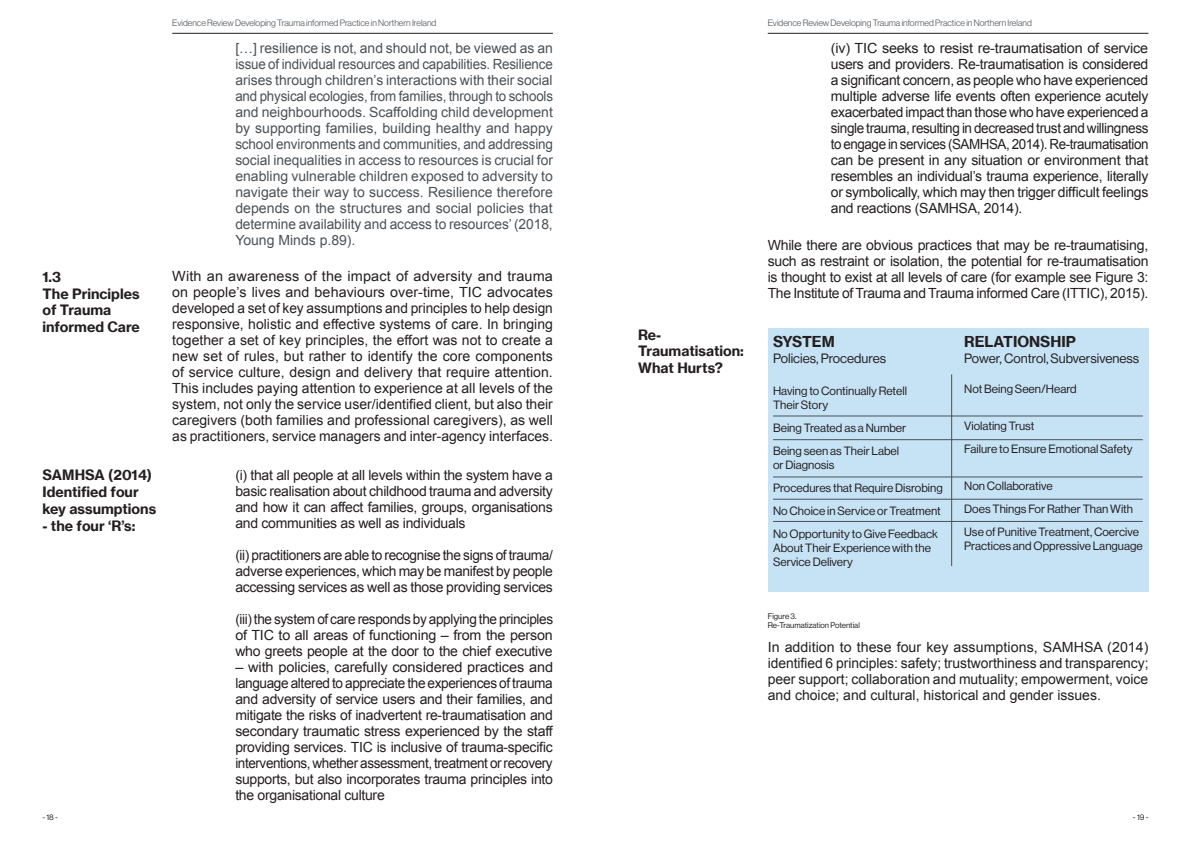
<style>
.page{position:relative;width:1191px;height:842px;background:#fff}
.page>*{position:absolute;margin:0;border:0;box-sizing:border-box;transform-origin:0 0}
.t1{font:700 14.7px "Neue Haas Grotesk Text Pro";color:#231f20}
.t2{font:14px/16px "Arial";letter-spacing:-.02em;color:#231f20;text-align:justify}
.t3{font:14px/16px "Arial";letter-spacing:-.005em;color:#4b5156;text-align:justify}
.t4{font:14px/16px "Arial";letter-spacing:-.02em;color:#231f20;text-align:justify;scale:1.04 1}
.t5{font:700 14px/16.8px "Neue Haas Grotesk Text Pro";color:#231f20}
.t6{font:13.3px "N Haas Grotesk DS Pro 55 Rg";color:#231f20}
.t7{font:11.8px/23px "N Haas Grotesk DS Pro 55 Rg";color:#231f20}
.t8{font:9px "N Haas Grotesk DS Std 45 Lt";color:#4b5156}
.t9{font:8px/9px "N Haas Grotesk DS Pro 55 Rg";color:#231f20}
</style>
<div class="page">
<hr style="left:172px;top:33px;width:381px;height:1px;background:#231f20">
<hr style="left:767px;top:33px;width:381px;height:1px;background:#231f20">
<div style="left:767px;top:329px;width:381px;height:263px;background:#c6e2f5"></div>
<hr style="left:951px;top:374px;width:1px;height:192px;background:#4b5156">
<hr style="left:773px;top:416px;width:369px;height:1px;background:#4b5156">
<hr style="left:773px;top:439px;width:369px;height:1px;background:#4b5156">
<hr style="left:773px;top:477px;width:369px;height:1px;background:#4b5156">
<hr style="left:773px;top:499px;width:369px;height:1px;background:#4b5156">
<hr style="left:773px;top:521px;width:369px;height:1px;background:#4b5156">
<p class="t5" style="left:43px;top:268px;width:99px">1.3<br>The Principles of Trauma informed Care</p>
<p class="t5" style="left:43px;top:467px;width:115px">SAMHSA (2014)<br>Identified four key assumptions</p>
<p class="t5" style="left:43px;top:517px;width:94px">- the four ‘R’s:</p>
<p class="t8" style="left:172px;top:18px;width:266px">Evidence Review Developing Trauma informed Practice in Northern Ireland</p>
<p class="t8" style="left:767px;top:18px;width:266px">Evidence Review Developing Trauma informed Practice in Northern Ireland</p>
<p class="t3" style="left:235px;top:40px;width:319px">[…] resilience is not, and should not, be viewed as an issue of individual resources and capabilities. Resilience arises through children’s interactions with their social and physical ecologies, from families, through to schools and neighbourhoods. Scaffolding child development by supporting families, building healthy and happy school environments and communities, and addressing social inequalities in access to resources is crucial for enabling vulnerable children exposed to adversity to navigate their way to success. Resilience therefore depends on the structures and social policies that determine availability and access to resources’ (2018, Young Minds p.89).</p>
<p class="t2" style="left:172px;top:268px;width:382px">With an awareness of the impact of adversity and trauma on people’s lives and behaviours over-time, TIC advocates developed a set of key assumptions and principles to help design responsive, holistic and effective systems of care. In bringing together a set of key principles, the effort was not to create a new set of rules, but rather to identify the core components of service culture, design and delivery that require attention.<br>This includes paying attention to experience at all levels of the system, not only the service user/identified client, but also their caregivers (both families and professional caregivers), as well as practitioners, service managers and inter-agency interfaces.</p>
<p class="t2" style="left:831px;top:40px;width:319px">(iv) TIC seeks to resist re-traumatisation of service users and providers. Re-traumatisation is considered a significant concern, as people who have experienced multiple adverse life events often experience acutely exacerbated impact than those who have experienced a single trauma, resulting in decreased trust and willingness to engage in services (SAMHSA, 2014). Re-traumatisation can be present in any situation or environment that resembles an individual’s trauma experience, literally or symbolically, which may then trigger difficult feelings and reactions (SAMHSA, 2014).</p>
<p class="t2" style="left:767px;top:237px;width:382px">While there are obvious practices that may be re-traumatising, such as restraint or isolation, the potential for re-traumatisation is thought to exist at all levels of care (for example see Figure 3:<br>The Institute of Trauma and Trauma informed Care (ITTIC), 2015).</p>
<p class="t5" style="left:638px;top:326px;width:107px">Re-<br>Traumatisation:<br>What Hurts?</p>
<p class="t1" style="left:773px;top:332px;width:63px">SYSTEM</p>
<p class="t6" style="left:773px;top:351px;width:115px">Policies, Procedures</p>
<p class="t7" style="left:773px;top:383px;width:135px;line-height:14.1px">Having to Continually Retell<br>Their Story</p>
<p class="t7" style="left:773px;top:416px;width:135px">Being Treated as a Number<br>Being seen as Their Label</p>
<p class="t7" style="left:773px;top:453px;width:171px">or Diagnosis<br>Procedures that Require Disrobing<br>No Choice in Service or Treatment<br>No Opportunity to Give Feedback</p>
<p class="t7" style="left:773px;top:541px;width:159px;line-height:14.1px">About Their Experience with the<br>Service Delivery</p>
<p class="t1" style="left:964px;top:332px;width:113px">RELATIONSHIP</p>
<p class="t6" style="left:964px;top:351px;width:176px">Power, Control, Subversiveness</p>
<p class="t7" style="left:964px;top:377px;width:114px">Not Being Seen/Heard</p>
<p class="t7" style="left:964px;top:414px;width:170px">Violating Trust<br>Failure to Ensure Emotional Safety</p>
<p class="t7" style="left:964px;top:474px;width:176px">Non Collaborative<br>Does Things For Rather Than With<br>Use of Punitive Treatment, Coercive</p>
<p class="t7" style="left:964px;top:535px;width:180px">Practices and Oppressive Language</p>
<p class="t2" style="left:235px;top:467px;width:319px">(i) that all people at all levels within the system have a basic realisation about childhood trauma and adversity and how it can affect families, groups, organisations and communities as well as individuals</p>
<p class="t2" style="left:235px;top:547px;width:319px">(ii) practitioners are able to recognise the signs of trauma/ adverse experiences, which may be manifest by people accessing services as well as those providing services</p>
<p class="t2" style="left:235px;top:611px;width:319px">(iii) the system of care responds by applying the principles of TIC to all areas of functioning – from the person who greets people at the door to the chief executive</p>
<p class="t4" style="left:235px;top:659px;width:307px">– with policies, carefully considered practices and language altered to appreciate the experiences of trauma and adversity of service users and their families, and mitigate the risks of inadvertent re-traumatisation and secondary traumatic stress experienced by the staff providing services. TIC is inclusive of trauma-specific interventions, whether assessment, treatment or recovery supports, but also incorporates trauma principles into the organisational culture</p>
<p class="t9" style="left:767px;top:612px;width:94px">Figure 3.<br>Re-Traumatization Potential</p>
<p class="t2" style="left:767px;top:639px;width:382px">In addition to these four key assumptions, SAMHSA (2014) identified 6 principles: safety; trustworthiness and transparency; peer support; collaboration and mutuality; empowerment, voice and choice; and cultural, historical and gender issues.</p>
<p class="t9" style="left:43px;top:813px;width:17px">- 18 -</p>
<p class="t9" style="left:1133px;top:813px;width:17px">- 19 -</p>
</div>
